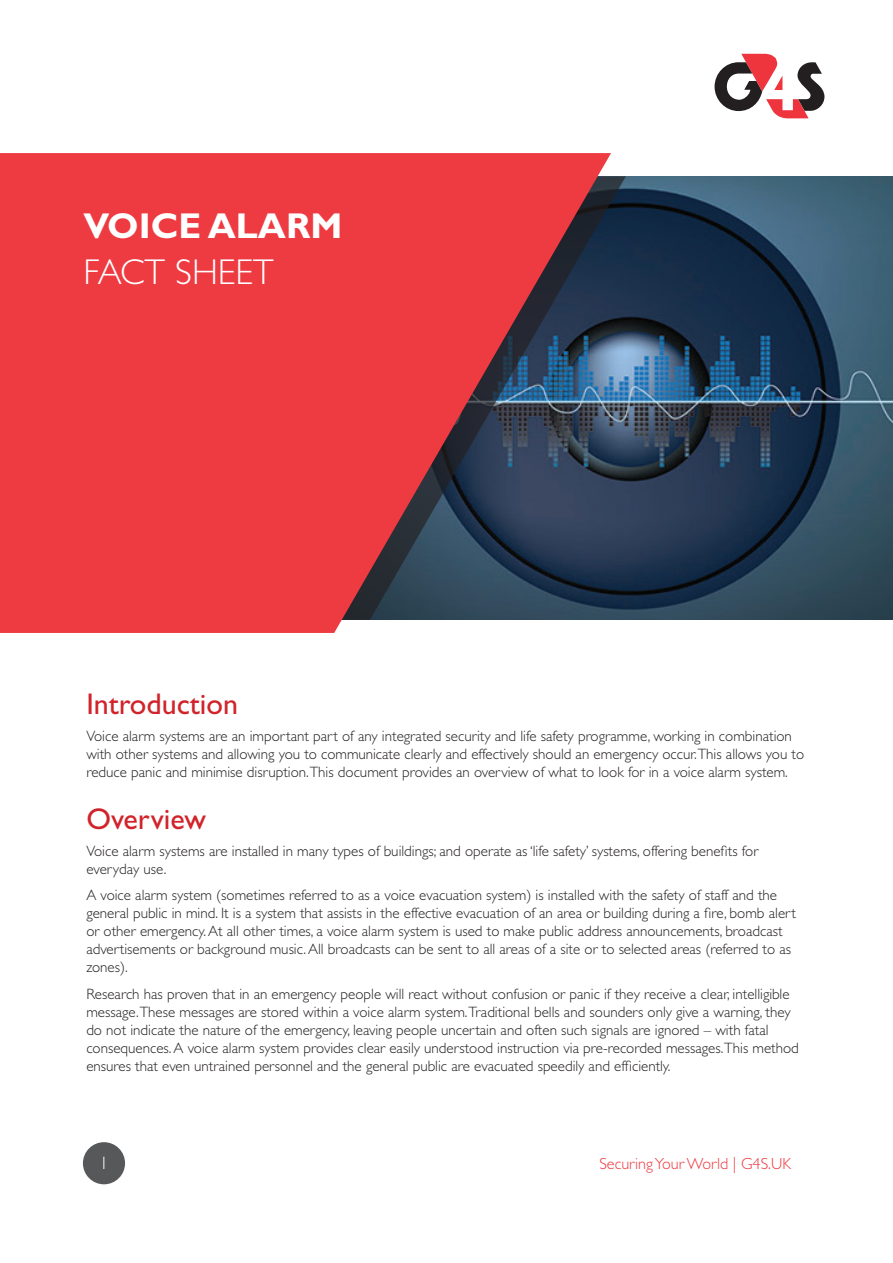
<style>
.page{position:relative;width:893px;height:1263px;background:#fff}
.page>*{position:absolute;margin:0;border:0;box-sizing:border-box;transform-origin:0 0}
.t1{font:700 36px "Gill Sans Std";color:#fff}
.t2{font:300 36px "Gill Sans Std";color:#fff}
.t3{font:30px "Gill Sans Std";color:#d1232a}
.t4{font:300 18px "Gill Sans Std";color:#fff}
.t5{font:300 16.2px "Gill Sans Std";color:#ee3a41}
.t6{font:300 15px/18px "Gill Sans Std";color:#231f20}
</style>
<div class="page">
<svg style="left:715px;top:54px;width:109px;height:64px"></svg>
<div style="left:83px;top:1142px;width:42px;height:42px;background:#57585a;border-radius:50%"></div>
<img style="left:626px;top:176px;width:267px;height:444px">
<svg style="left:611px;top:176px;width:15px;height:444px;background:#314761"></svg>
<svg style="left:0;top:153px;width:611px;height:480px;background:#c43d47"></svg>
<h1 class="t1" style="left:84px;top:204px;width:260px">VOICE ALARM</h1>
<h1 class="t2" style="left:84px;top:252px;width:192px">FACT SHEET</h1>
<h2 class="t3" style="left:86px;top:687px;width:153px">Introduction</h2>
<p class="t6" style="left:86px;top:727px;width:719px">Voice alarm systems are an important part of any integrated security and life safety programme, working in combination with other systems and allowing you to communicate clearly and effectively should an emergency occur.This allows you to reduce panic and minimise disruption.This document provides an overview of what to look for in a voice alarm system.</p>
<h2 class="t3" style="left:86px;top:802px;width:121px">Overview</h2>
<p class="t6" style="left:86px;top:842px;width:674px">Voice alarm systems are installed in many types of buildings; and operate as ‘life safety’ systems, offering benefits for everyday use.</p>
<p class="t6" style="left:86px;top:886px;width:711px">A voice alarm system (sometimes referred to as a voice evacuation system) is installed with the safety of staff and the general public in mind. It is a system that assists in the effective evacuation of an area or building during a fire, bomb alert or other emergency. At all other times, a voice alarm system is used to make public address announcements, broadcast advertisements or background music. All broadcasts can be sent to all areas of a site or to selected areas (referred to as zones).</p>
<p class="t6" style="left:86px;top:985px;width:714px">Research has proven that in an emergency people will react without confusion or panic if they receive a clear, intelligible message.These messages are stored within a voice alarm system.Traditional bells and sounders only give a warning, they do not indicate the nature of the emergency, leaving people uncertain and often such signals are ignored – with fatal consequences. A voice alarm system provides clear easily understood instruction via pre-recorded messages.This method ensures that even untrained personnel and the general public are evacuated speedily and efficiently.</p>
<p class="t4" style="left:99px;top:1153px;width:10px">1</p>
<p class="t5" style="left:599px;top:1155px;width:193px">Securing Your World | G4S.UK</p>
</div>
